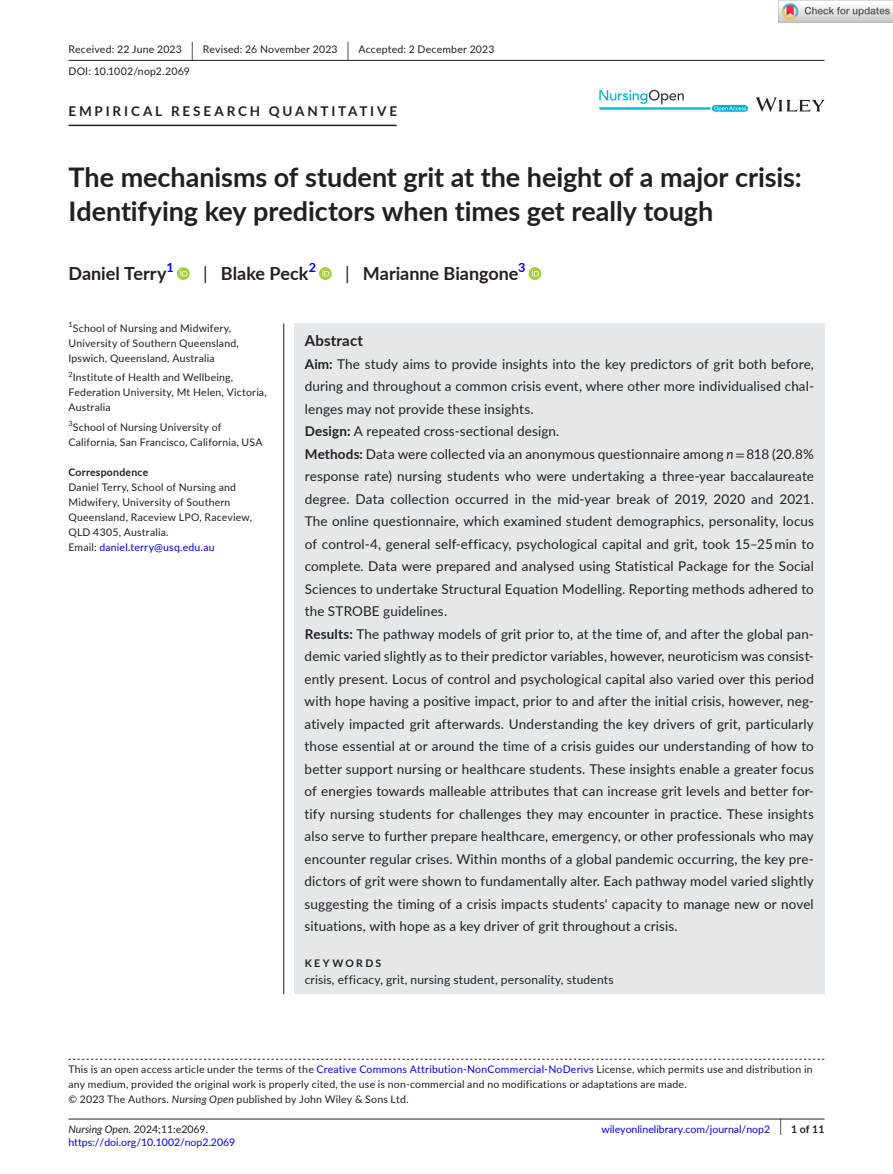
<style>
.page{position:relative;width:893px;height:1174px;background:#fff}
.page>*{position:absolute;margin:0;border:0;box-sizing:border-box;transform-origin:0 0}
.t1{font:700 27px/34.5px "Lato";letter-spacing:-.005em;color:#231f20}
.t2{font:700 18px "Lato";color:#231f20}
.t3{font:700 15px "Lato";letter-spacing:.015em;color:#231f20}
.t4{font:13.5px/22.5px "Lato";letter-spacing:.01em;color:#231f20}
.t5{font:700 13.5px "Lato";letter-spacing:.21em;color:#231f20}
.t6{font:700 12.6px "Lato";color:#00f}
.t7{font:12px "Lato";letter-spacing:.015em;color:#231f20}
.t8{font:10.5px/15px "Lato";letter-spacing:.02em;color:#231f20}
.t9{font:10.5px "Lato";color:#00f}
.t10{font:10.5px "Lato";color:#231f20}
.t11{font:700 10.5px "Lato";letter-spacing:.02em;color:#231f20}
.t12{font:700 10.5px "Lato";letter-spacing:.22em;color:#231f20}
.t13{font:7.35px "Lato";color:#231f20}
.s1{font-size:19.65px}
.s2{font-weight:400}
.s3{color:#00f}
.s4{font-weight:700}
.s5{font-style:italic}
.s6{font-family:"STIX"}
.s7{font-weight:400;font-size:17.4px}
</style>
<div class="page">
<hr style="left:68px;top:1118px;width:756px;height:1px;background:#231f20">
<svg style="left:756px;top:97px;width:68px;height:15px"></svg>
<svg style="left:599px;top:90px;width:149px;height:22px"></svg>
<hr style="left:68px;top:60px;width:756px;height:1px;background:#231f20">
<hr style="left:68px;top:125px;width:329px;height:1px;background:#231f20">
<svg style="left:177px;top:267px;width:13px;height:13px"></svg>
<svg style="left:180px;top:269px;width:7px;height:7px"></svg>
<svg style="left:319px;top:267px;width:13px;height:13px"></svg>
<svg style="left:322px;top:269px;width:7px;height:7px"></svg>
<svg style="left:529px;top:267px;width:12px;height:13px"></svg>
<svg style="left:532px;top:269px;width:7px;height:7px"></svg>
<div style="left:294px;top:323px;width:530px;height:671px;background:#e6e7e9"></div>
<hr style="left:283px;top:323px;width:1px;height:671px;background:#231f20">
<svg style="left:68px;top:1058px;width:756px;height:1px"></svg>
<img style="left:779px;top:0;width:114px;height:23px">
<p class="t8" style="left:68px;top:38px;width:427px;line-height:21.8px">Received: 22 June 2023 <span class="s1">|</span> Revised: 26 November 2023 <span class="s1">|</span> Accepted: 2 December 2023<br>DOI: 10.1002/nop2.2069</p>
<p class="t5" style="left:68px;top:101px;width:330px">EMPIRICAL RESEARCH QUANTITATIVE</p>
<h1 class="t1" style="left:68px;top:159px;width:735px">The mechanisms of student grit at the height of a major crisis:<br>Identifying key predictors when times get really tough</h1>
<h2 class="t2" style="left:68px;top:260px;width:100px">Daniel Terry</h2>
<p class="t6" style="left:167px;top:258px;width:9px">1</p>
<h2 class="t2" style="left:203px;top:260px;width:107px"><span class="s2">|</span> Blake Peck</h2>
<p class="t6" style="left:309px;top:258px;width:9px">2</p>
<h2 class="t2" style="left:345px;top:260px;width:175px"><span class="s2">|</span> Marianne Biangone</h2>
<p class="t6" style="left:518px;top:258px;width:9px">3</p>
<p class="t13" style="left:68px;top:319px;width:6px">1</p>
<p class="t8" style="left:68px;top:320px;width:172px;text-indent:4px">School of Nursing and Midwifery,<br>University of Southern Queensland,<br>Ipswich, Queensland, Australia</p>
<p class="t13" style="left:68px;top:369px;width:6px">2</p>
<p class="t8" style="left:68px;top:370px;width:200px;text-indent:4px">Institute of Health and Wellbeing,<br>Federation University, Mt Helen, Victoria,<br>Australia</p>
<p class="t8" style="left:68px;top:419px;width:196px"><sup>3</sup>School of Nursing University of<br>California, San Francisco, California, USA</p>
<p class="t11" style="left:68px;top:464px;width:81px">Correspondence</p>
<p class="t8" style="left:68px;top:479px;width:185px">Daniel Terry, School of Nursing and<br>Midwifery, University of Southern<br>Queensland, Raceview LPO, Raceview,<br>QLD 4305, Australia.<br>Email: <span class="s3">daniel.terry@usq.edu.au</span></p>
<p class="t3" style="left:305px;top:329px;width:60px">Abstract</p>
<p class="t4" style="left:305px;top:352px;width:511px"><span class="s4">Aim:</span> The study aims to provide insights into the key predictors of grit both before, during and throughout a common crisis event, where other more individualised chal&shy;lenges may not provide these insights.<br><span class="s4">Design:</span> A repeated cross-sectional design.<br><span class="s4">Methods:</span> Data were collected via an anonymous questionnaire among <span class="s5">n</span><span class="s6">=</span> 818 (20.8% response rate) nursing students who were undertaking a three-year baccalaureate degree. Data collection occurred in the mid-year break of 2019, 2020 and 2021.<br>The online questionnaire, which examined student demographics, personality, locus of control-4, general self-efficacy, psychological capital and grit, took 15–25 min to complete. Data were prepared and analysed using Statistical Package for the Social Sciences to undertake Structural Equation Modelling. Reporting methods adhered to the STROBE guidelines.<br><span class="s4">Results:</span> The pathway models of grit prior to, at the time of, and after the global pan&shy;demic varied slightly as to their predictor variables, however, neuroticism was consist&shy;ently present. Locus of control and psychological capital also varied over this period with hope having a positive impact, prior to and after the initial crisis, however, neg&shy;atively impacted grit afterwards. Understanding the key drivers of grit, particularly those essential at or around the time of a crisis guides our understanding of how to better support nursing or healthcare students. These insights enable a greater focus of energies towards malleable attributes that can increase grit levels and better for&shy;tify nursing students for challenges they may encounter in practice. These insights also serve to further prepare healthcare, emergency, or other professionals who may encounter regular crises. Within months of a global pandemic occurring, the key pre&shy;dictors of grit were shown to fundamentally alter. Each pathway model varied slightly suggesting the timing of a crisis impacts students' capacity to manage new or novel situations, with hope as a key driver of grit throughout a crisis.</p>
<p class="t12" style="left:305px;top:955px;width:78px">KEYWORDS</p>
<p class="t7" style="left:305px;top:970px;width:310px">crisis, efficacy, grit, nursing student, personality, students</p>
<p class="t8" style="left:68px;top:1061px;width:746px">This is an open access article under the terms of the <span class="s3">Creative Commons Attribution-NonCommercial-NoDerivs</span> License, which permits use and distribution in any medium, provided the original work is properly cited, the use is non-commercial and no modifications or adaptations are made.<br>© 2023 The Authors. <span class="s5">Nursing Open</span> published by John Wiley &amp; Sons Ltd.</p>
<p class="t10" style="left:68px;top:1121px;width:141px"><span class="s5">Nursing Open.</span> 2024;11:e2069.</p>
<p class="t11" style="left:779px;top:1121px;width:46px"><span class="s7">|</span> 1 of 11</p>
<p class="t9" style="left:68px;top:1135px;width:168px">https://doi.org/10.1002/nop2.2069</p>
<p class="t9" style="left:601px;top:1121px;width:170px">wileyonlinelibrary.com/journal/nop2</p>
</div>
